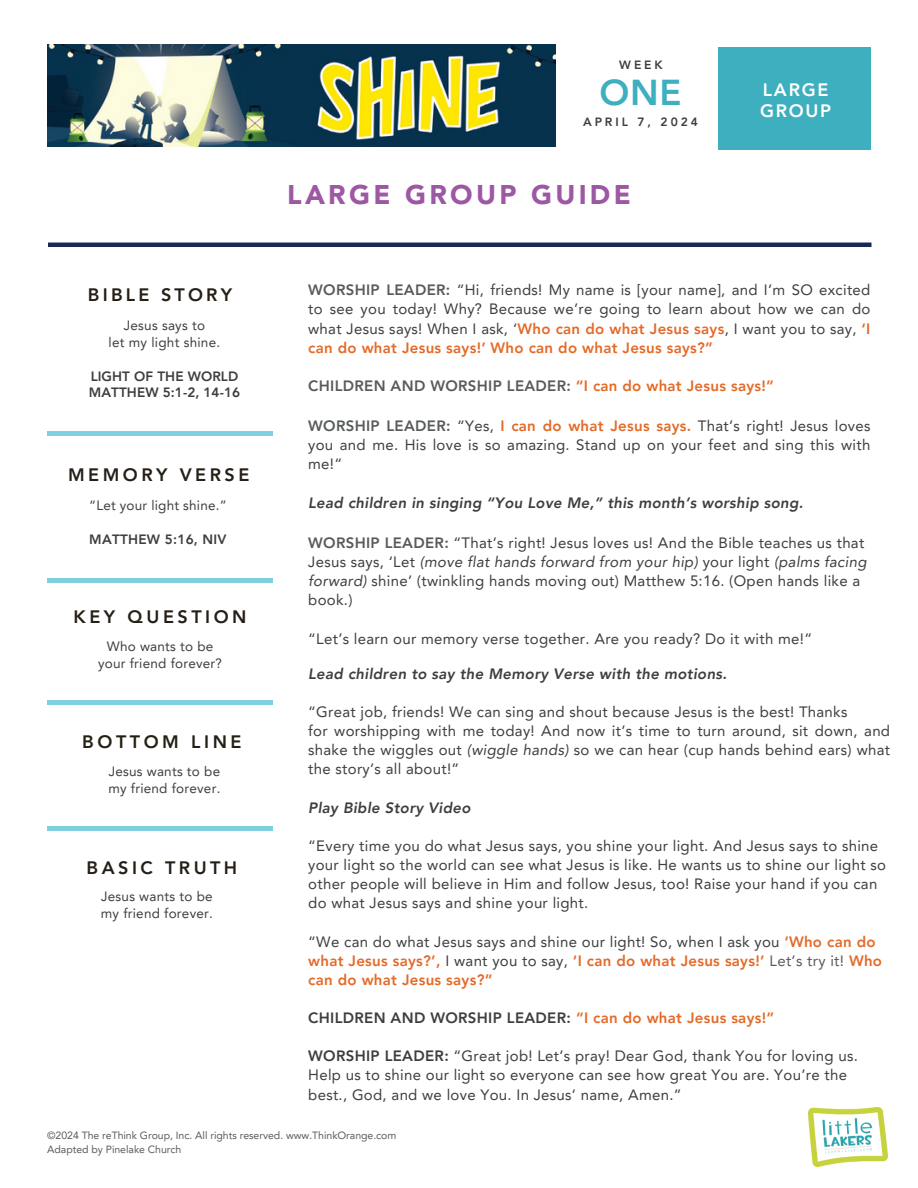
<style>
.page{position:relative;width:918px;height:1188px;background:#fff}
.page>*{position:absolute;margin:0;border:0;box-sizing:border-box;transform-origin:0 0}
.t1{font:800 36px "Avenir LT Pro";color:#3eafbe}
.t2{font:900 27px "Avenir LT Pro";letter-spacing:.125em;color:#9d58a3}
.t3{font:800 18px "Avenir LT Pro";letter-spacing:.195em;color:#251f16}
.t4{font:800 18px/21.3px "Avenir LT Pro";letter-spacing:.095em;color:#fff}
.t5{font:800 18px "Avenir LT Pro";letter-spacing:.175em;color:#251f16}
.t6{font:15px/19.2px "Avenir LT Pro";letter-spacing:.02em;color:#3f3e3f}
.t7{font:800 15px/19.2px "Avenir LT Pro";letter-spacing:.02em;color:#e46a28}
.t8{font:italic 800 15px "Avenir LT Pro";letter-spacing:.02em;color:#3f3e3f}
.t9{font:800 15px "Avenir LT Pro";letter-spacing:.02em;color:#585b5d}
.t10{font:800 15px "Avenir LT Pro";letter-spacing:.02em;color:#3f3e3f}
.t11{font:13.5px/16.8px "Avenir LT Pro";letter-spacing:.015em;color:#3f3e3f}
.t12{font:800 13.5px/16.8px "Avenir LT Pro";letter-spacing:.005em;color:#3f3e3f}
.t13{font:800 12px "Avenir LT Pro";letter-spacing:.245em;color:#3f3e3f}
.t14{font:10.5px "Avenir LT Pro";letter-spacing:-.005em;color:#585b5d}
.s1{font-weight:800;color:#585b5d}
.s2{font-weight:800;color:#e46a28}
.s3{color:#e46a28}
.s4{font-style:italic}
.s5{font-weight:400;color:#3f3e3f}
.s6{font-weight:400;color:#585b5d}
.s7{font-weight:800}
</style>
<div class="page">
<div style="left:717px;top:47px;width:154px;height:102px;background:#3eafbe"></div>
<div style="left:48px;top:431px;width:225px;height:5px;background:#7ed0e0"></div>
<div style="left:48px;top:578px;width:225px;height:5px;background:#7ed0e0"></div>
<div style="left:48px;top:700px;width:225px;height:5px;background:#7ed0e0"></div>
<hr style="left:48px;top:826px;width:225px;height:4px;background:#7ed0e0">
<hr style="left:48px;top:243px;width:824px;height:4px;background:#182954">
<img style="left:808px;top:1107px;width:79px;height:60px">
<img style="left:47px;top:44px;width:509px;height:103px">
<h6 class="t5" style="left:88px;top:288px;width:146px">BIBLE STORY</h6>
<h6 class="t11" style="left:109px;top:318px;width:113px;text-align:center">Jesus says to<br>let my light shine.</h6>
<p class="t12" style="left:89px;top:369px;width:153px">LIGHT OF THE WORLD<br>MATTHEW 5:1-2, 14-16</p>
<h3 class="t3" style="left:68px;top:468px;width:183px">MEMORY VERSE</h3>
<h6 class="t11" style="left:89px;top:498px;width:139px">“Let your light shine.”</h6>
<h6 class="t12" style="left:89px;top:532px;width:139px">MATTHEW 5:16, NIV</h6>
<h6 class="t3" style="left:74px;top:609px;width:175px">KEY QUESTION</h6>
<h3 class="t11" style="left:98px;top:639px;width:125px;text-align:center">Who wants to be your friend forever?</h3>
<h5 class="t3" style="left:82px;top:735px;width:161px">BOTTOM LINE</h5>
<h6 class="t11" style="left:108px;top:764px;width:113px">Jesus wants to be my friend forever.</h6>
<h3 class="t3" style="left:87px;top:860px;width:152px">BASIC TRUTH</h3>
<h6 class="t11" style="left:101px;top:889px;width:113px">Jesus wants to be my friend forever.</h6>
<h6 class="t13" style="left:619px;top:60px;width:45px">WEEK</h6>
<h5 class="t1" style="left:600px;top:78px;width:83px">ONE</h5>
<h3 class="t13" style="left:583px;top:116px;width:116px">APRIL 7, 2024</h3>
<h6 class="t2" style="left:287px;top:183px;width:345px">LARGE GROUP GUIDE</h6>
<p class="t4" style="left:760px;top:80px;width:73px">LARGE<br>GROUP</p>
<h3 class="t6" style="left:308px;top:282px;width:564px;text-align:justify"><span class="s1">WORSHIP LEADER:</span> “Hi, friends! My name is [your name], and I’m SO excited to see you today! Why? Because we’re going to learn about how we can do what Jesus says! When I ask, ‘<span class="s2">Who can do what Jesus says</span>, I want you to say, <span class="s2">‘I can do what Jesus says!’ Who can do what Jesus says?”</span></h3>
<h2 class="t9" style="left:308px;top:380px;width:467px">CHILDREN AND WORSHIP LEADER: <span class="s3">“I can do what Jesus says!”</span></h2>
<p class="t6" style="left:308px;top:417px;width:564px;text-align:justify"><span class="s1">WORSHIP LEADER:</span> “Yes, <span class="s2">I can do what Jesus says.</span> That’s right! Jesus loves you and me. His love is so amazing. Stand up on your feet and sing this with me!“</p>
<h3 class="t8" style="left:308px;top:497px;width:497px">Lead children in singing “You Love Me,” this month’s worship song.</h3>
<p class="t6" style="left:308px;top:535px;width:560px"><span class="s1">WORSHIP LEADER:</span> “That’s right! Jesus loves us! And the Bible teaches us that Jesus says, ‘Let <span class="s4">(move flat hands forward from your hip)</span> your light <span class="s4">(palms facing forward)</span> shine’ (twinkling hands moving out) Matthew 5:16. (Open hands like a book.)</p>
<h1 class="t6" style="left:308px;top:630px;width:505px">“Let’s learn our memory verse together. Are you ready? Do it with me!”</h1>
<h6 class="t8" style="left:308px;top:668px;width:420px">Lead children to say the Memory Verse with the motions.</h6>
<h5 class="t6" style="left:308px;top:704px;width:583px">“Great job, friends! We can sing and shout because Jesus is the best! Thanks<br>for worshipping with me today! And now it’s time to turn around, sit down, and shake the wiggles out <span class="s4">(wiggle hands)</span> so we can hear (cup hands behind ears) what the story’s all about!”</h5>
<h6 class="t8" style="left:308px;top:801px;width:164px">Play Bible Story Video</h6>
<h5 class="t6" style="left:308px;top:838px;width:579px">“Every time you do what Jesus says, you shine your light. And Jesus says to shine your light so the world can see what Jesus is like. He wants us to shine our light so other people will believe in Him and follow Jesus, too! Raise your hand if you can do what Jesus says and shine your light.</h5>
<h6 class="t7" style="left:308px;top:933px;width:575px"><span class="s5">“We can do what Jesus says and shine our light! So, when I ask you</span> ‘Who can do what Jesus says?’, <span class="s5">I want you to say,</span> ‘I can do what Jesus says!’ <span class="s6">Let’s try it!</span> Who can do what Jesus says?”</h6>
<h6 class="t10" style="left:308px;top:1012px;width:467px">CHILDREN AND WORSHIP LEADER: <span class="s3">“I can do what Jesus says!”</span></h6>
<h5 class="t6" style="left:308px;top:1048px;width:551px"><span class="s7">WORSHIP LEADER:</span> “Great job! Let’s pray! Dear God, thank You for loving us.<br>Help us to shine our light so everyone can see how great You are. You’re the best., God, and we love You. In Jesus’ name, Amen.”</h5>
<h6 class="t14" style="left:47px;top:1131px;width:351px">©2024 The reThink Group, Inc. All rights reserved. www.ThinkOrange.com</h6>
<h4 class="t14" style="left:47px;top:1145px;width:136px">Adapted by Pinelake Church</h4>
</div>
